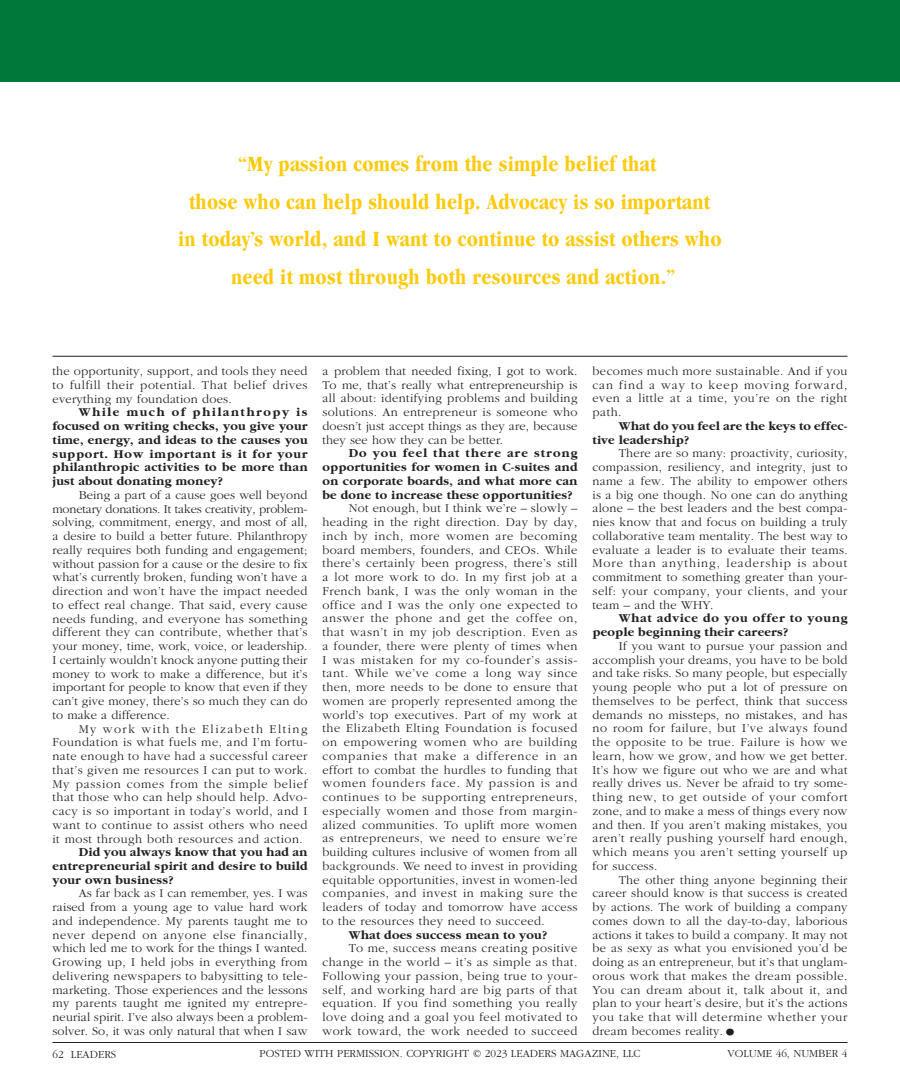
<style>
.page{position:relative;width:900px;height:1080px;background:#fff}
.page>*{position:absolute;margin:0;border:0;box-sizing:border-box;transform-origin:0 0}
.t1{font:700 condensed 22.5px/37.5px "Garamond";letter-spacing:.01em;color:#feca0a;text-align:center}
.t2{font:300 12.5px/13.8px "Garamond";letter-spacing:.035em;color:#231f20;text-align:justify}
.t3{font:700 12.5px/13.8px "Garamond";letter-spacing:.02em;color:#231f20;text-align:justify}
.t4{font:300 11.25px "Garamond";color:#231f20}
.s1{font-size:22.5px}
</style>
<div class="page">
<div style="left:0;top:0;width:900px;height:81px;background:#00783a"></div>
<hr style="left:52px;top:356px;width:796px;height:1px;background:#231f20">
<hr style="left:52px;top:1042px;width:796px;height:1px;background:#231f20">
<h1 class="t1" style="left:178px;top:145px;width:545px">“My passion comes from the simple belief that<br>those who can help should help. Advocacy is so important in today’s world, and I want to continue to assist others who need it most through both resources and action.”</h1>
<p class="t2" style="left:52px;top:364px;width:257px">the opportunity, support, and tools they need to fulfill their potential. That belief drives everything my foundation does.</p>
<p class="t3" style="left:52px;top:406px;width:257px;text-indent:26px">While much of philanthropy is focused on writing checks, you give your time, energy, and ideas to the causes you support. How important is it for your philanthropic activities to be more than just about donating money?</p>
<p class="t2" style="left:52px;top:488px;width:257px;text-indent:26px">Being a part of a cause goes well beyond monetary donations. It takes creativity, problem&shy;solving, commitment, energy, and most of all, a desire to build a better future. Philanthropy really requires both funding and engagement; without passion for a cause or the desire to fix what’s currently broken, funding won’t have a direction and won’t have the impact needed to effect real change. That said, every cause needs funding, and everyone has something different they can contribute, whether that’s your money, time, work, voice, or leadership.<br>I certainly wouldn’t knock anyone putting their money to work to make a difference, but it’s important for people to know that even if they can’t give money, there’s so much they can do to make a difference.</p>
<p class="t2" style="left:52px;top:722px;width:257px;text-indent:26px">My work with the Elizabeth Elting Foundation is what fuels me, and I’m fortu&shy;nate enough to have had a successful career that’s given me resources I can put to work.<br>My passion comes from the simple belief that those who can help should help. Advo&shy;cacy is so important in today’s world, and I want to continue to assist others who need it most through both resources and action.</p>
<p class="t3" style="left:52px;top:846px;width:257px;text-indent:26px">Did you always know that you had an entrepreneurial spirit and desire to build your own business?</p>
<p class="t2" style="left:52px;top:887px;width:257px;text-indent:26px">As far back as I can remember, yes. I was raised from a young age to value hard work and independence. My parents taught me to never depend on anyone else financially, which led me to work for the things I wanted.<br>Growing up, I held jobs in everything from delivering newspapers to babysitting to tele&shy;marketing. Those experiences and the lessons my parents taught me ignited my entrepre&shy;neurial spirit. I’ve also always been a problem&shy;solver. So, it was only natural that when I saw</p>
<p class="t2" style="left:322px;top:364px;width:257px">a problem that needed fixing, I got to work.<br>To me, that’s really what entrepreneurship is all about: identifying problems and building solutions. An entrepreneur is someone who doesn’t just accept things as they are, because they see how they can be better.</p>
<p class="t3" style="left:322px;top:447px;width:257px;text-indent:26px">Do you feel that there are strong opportunities for women in C-suites and on corporate boards, and what more can be done to increase these opportunities?</p>
<p class="t2" style="left:322px;top:502px;width:257px;text-indent:26px">Not enough, but I think we’re – slowly – heading in the right direction. Day by day, inch by inch, more women are becoming board members, founders, and CEOs. While there’s certainly been progress, there’s still a lot more work to do. In my first job at a French bank, I was the only woman in the office and I was the only one expected to answer the phone and get the coffee on, that wasn’t in my job description. Even as a founder, there were plenty of times when I was mistaken for my co-founder’s assis&shy;tant. While we’ve come a long way since then, more needs to be done to ensure that women are properly represented among the world’s top executives. Part of my work at the Elizabeth Elting Foundation is focused on empowering women who are building companies that make a difference in an effort to combat the hurdles to funding that women founders face. My passion is and continues to be supporting entrepreneurs, especially women and those from margin&shy;alized communities. To uplift more women as entrepreneurs, we need to ensure we’re building cultures inclusive of women from all backgrounds. We need to invest in providing equitable opportunities, invest in women-led companies, and invest in making sure the leaders of today and tomorrow have access to the resources they need to succeed.</p>
<p class="t3" style="left:349px;top:928px;width:200px">What does success mean to you?</p>
<p class="t2" style="left:322px;top:942px;width:257px;text-indent:26px">To me, success means creating positive change in the world – it’s as simple as that.<br>Following your passion, being true to your&shy;self, and working hard are big parts of that equation. If you find something you really love doing and a goal you feel motivated to work toward, the work needed to succeed</p>
<p class="t2" style="left:592px;top:364px;width:257px">becomes much more sustainable. And if you can find a way to keep moving forward, even a little at a time, you’re on the right path.</p>
<p class="t3" style="left:592px;top:419px;width:257px;text-indent:26px">What do you feel are the keys to effec&shy;tive leadership?</p>
<p class="t2" style="left:592px;top:447px;width:257px;text-indent:26px">There are so many: proactivity, curiosity, compassion, resiliency, and integrity, just to name a few. The ability to empower others is a big one though. No one can do anything alone – the best leaders and the best compa&shy;nies know that and focus on building a truly collaborative team mentality. The best way to evaluate a leader is to evaluate their teams.<br>More than anything, leadership is about commitment to something greater than your&shy;self: your company, your clients, and your team – and the WHY.</p>
<p class="t3" style="left:592px;top:612px;width:257px;text-indent:26px">What advice do you offer to young people beginning their careers?</p>
<p class="t2" style="left:592px;top:639px;width:257px;text-indent:26px">If you want to pursue your passion and accomplish your dreams, you have to be bold and take risks. So many people, but especially young people who put a lot of pressure on themselves to be perfect, think that success demands no missteps, no mistakes, and has no room for failure, but I’ve always found the opposite to be true. Failure is how we learn, how we grow, and how we get better.<br>It’s how we figure out who we are and what really drives us. Never be afraid to try some&shy;thing new, to get outside of your comfort zone, and to make a mess of things every now and then. If you aren’t making mistakes, you aren’t really pushing yourself hard enough, which means you aren’t setting yourself up for success.</p>
<p class="t2" style="left:592px;top:873px;width:257px;text-indent:26px">The other thing anyone beginning their career should know is that success is created by actions. The work of building a company comes down to all the day-to-day, laborious actions it takes to build a company. It may not be as sexy as what you envisioned you’d be doing as an entrepreneur, but it’s that unglam&shy;orous work that makes the dream possible.<br>You can dream about it, talk about it, and plan to your heart’s desire, but it’s the actions you take that will determine whether your dream becomes reality.<span class="s1">•</span></p>
<p class="t4" style="left:52px;top:1048px;width:65px">62 LEADERS</p>
<p class="t4" style="left:259px;top:1048px;width:383px">POSTED WITH PERMISSION. COPYRIGHT © 2023 LEADERS MAGAZINE, LLC</p>
<p class="t4" style="left:728px;top:1048px;width:121px">VOLUME 46, NUMBER 4</p>
</div>
